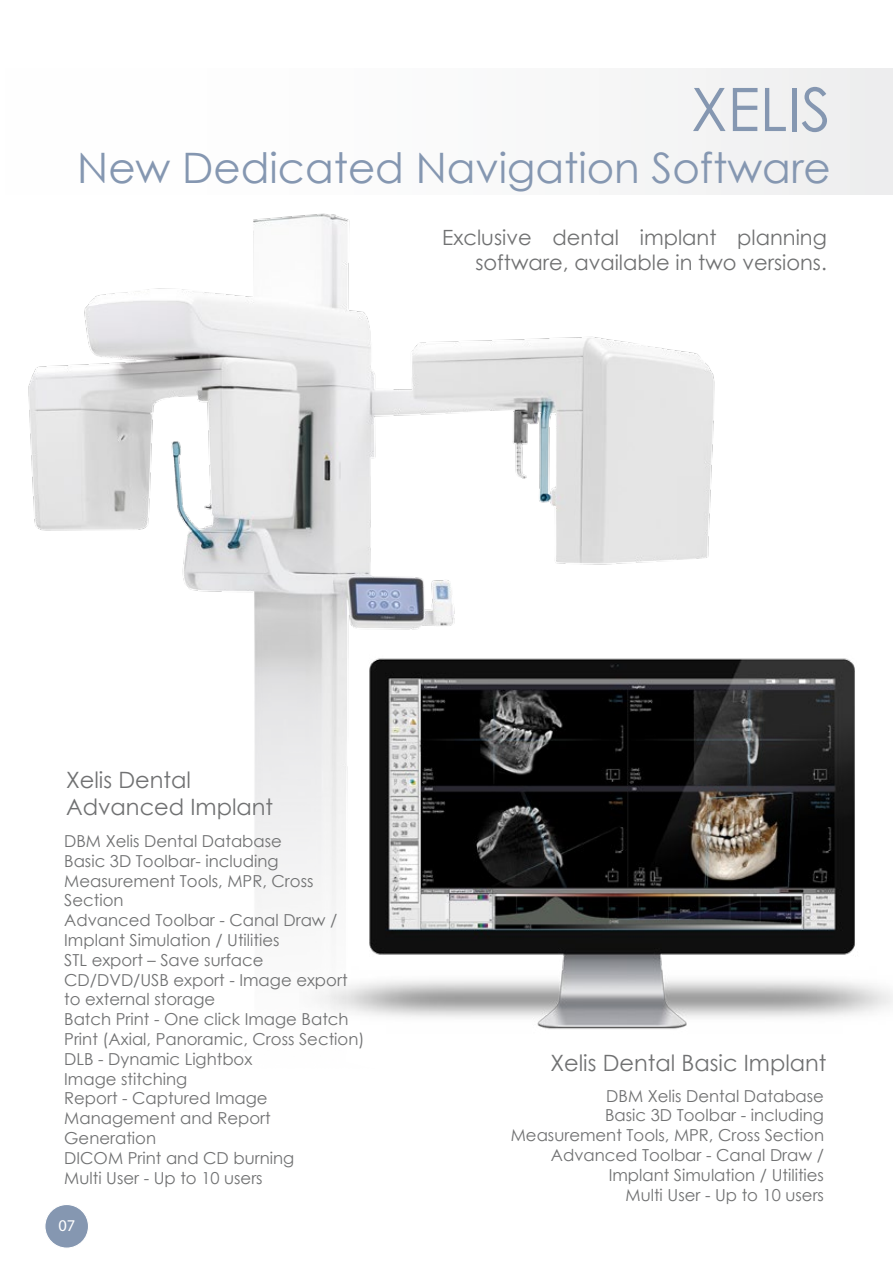
<style>
.page{position:relative;width:893px;height:1263px;background:#fff}
.page>*{position:absolute;margin:0;border:0;box-sizing:border-box;transform-origin:0 0}
.t1{font:60px "Century Gothic";color:#8597b1}
.t2{font:42px "Century Gothic";color:#8597b1}
.t3{font:22.5px/27px "Century Gothic";color:#707172}
.t4{font:21px/25.2px "Century Gothic";color:#707172;text-align:right}
.t5{font:16.5px/19.8px "Century Gothic";color:#707172}
.t6{font:16.5px "Myriad Pro";color:#fff}
</style>
<div class="page">
<img style="left:28px;top:213px;width:687px;height:695px">
<div style="left:0;top:69px;width:893px;height:126px;background:#fafafa"></div>
<div style="left:45px;top:1204px;width:44px;height:44px;background:#8597b1;border-radius:50%"></div>
<div style="left:44px;top:1204px;width:45px;height:45px;border:1px solid #fff;border-radius:50%"></div>
<img style="left:299px;top:594px;width:594px;height:435px">
<h1 class="t1" style="left:691px;top:67px;width:141px">XELIS</h1>
<h2 class="t2" style="left:77px;top:139px;width:755px">New Dedicated Navigation Software</h2>
<p class="t4" style="left:442px;top:224px;width:386px">Exclusive dental implant planning software, available in two versions.</p>
<h3 class="t3" style="left:66px;top:766px;width:209px">Xelis Dental<br>Advanced Implant</h3>
<p class="t5" style="left:64px;top:831px;width:302px">DBM Xelis Dental Database<br>Basic 3D Toolbar- including<br>Measurement Tools, MPR, Cross<br>Section<br>Advanced Toolbar - Canal Draw /<br>Implant Simulation / Utilities<br>STL export – Save surface<br>CD/DVD/USB export - Image export to external storage<br>Batch Print - One click Image Batch<br>Print (Axial, Panoramic, Cross Section)<br>DLB - Dynamic Lightbox<br>Image stitching<br>Report - Captured Image<br>Management and Report<br>Generation<br>DICOM Print and CD burning<br>Multi User - Up to 10 users</p>
<p class="t6" style="left:58px;top:1215px;width:18px">07</p>
<h3 class="t3" style="left:550px;top:1048px;width:278px">Xelis Dental Basic Implant</h3>
<p class="t5" style="left:511px;top:1085px;width:315px;text-align:right">DBM Xelis Dental Database<br>Basic 3D Toolbar - including<br>Measurement Tools, MPR, Cross Section<br>Advanced Toolbar - Canal Draw /<br>Implant Simulation / Utilities<br>Multi User - Up to 10 users</p>
</div>
